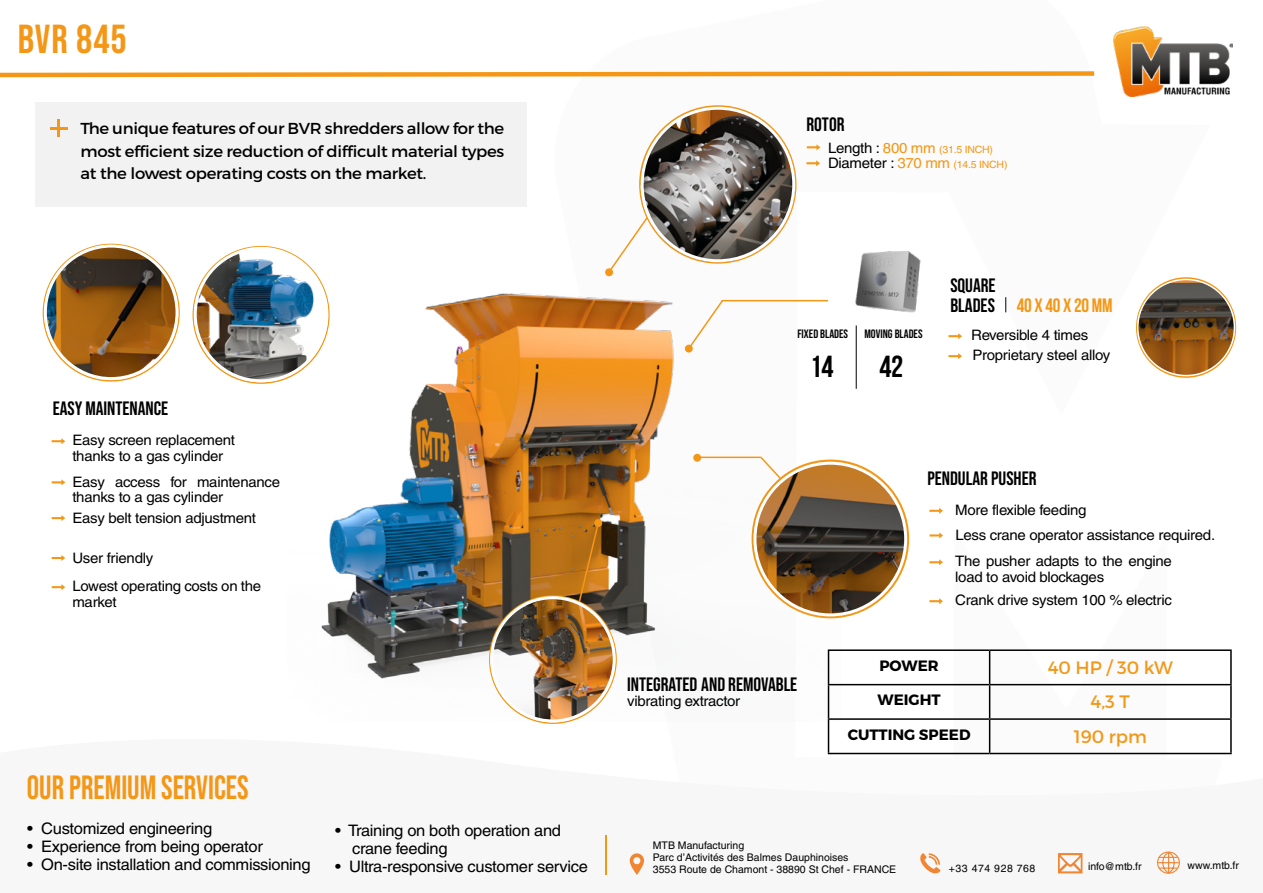
<style>
.page{position:relative;width:1263px;height:893px;background:#fff}
.page>*{position:absolute;margin:0;border:0;box-sizing:border-box;transform-origin:0 0}
.t1{font:40.5px "Bebas Neue";letter-spacing:.025em;color:#f49716}
.t2{font:33.6px "Bebas Neue";color:#f49716;scale:.92 1}
.t3{font:700 30.45px "Bebas Neue";color:#000}
.t4{font:19.35px "Bebas Neue";color:#000}
.t5{font:700 19.35px "Bebas Neue";letter-spacing:-.01em;color:#f49716}
.t6{font:700 19.35px "Bebas Neue";color:#000}
.t7{font:18px "Montserrat";color:#f49716}
.t8{font:15.9px/18px "Helvetica";letter-spacing:-.02em;color:#000;scale:1.04 1}
.t9{font:15.9px/22.5px "Montserrat";letter-spacing:-.02em;color:#000;text-align:justify;scale:1.04 1}
.t10{font:700 15px "Montserrat";color:#000}
.t11{font:14.4px/15.1px "Helvetica";letter-spacing:-.02em;color:#000;scale:1.04 1}
.t12{font:12.15px "Bebas Neue";color:#000}
.t13{font:10.5px/12px "Helvetica";color:#000}
.t14{font:10.5px "Helvetica";letter-spacing:.05em;color:#000}
.t15{font:10.05px/15.1px "Helvetica";letter-spacing:-.02em;color:#f49716;scale:1.04 1}
.s1{font-size:14.4px;color:#000}
.s2{font-size:14.4px}
</style>
<div class="page">
<svg style="left:534px;top:714px;width:698px;height:160px"></svg>
<svg style="left:611px;top:226px;width:29px;height:42px"></svg>
<img style="left:642px;top:108px;width:152px;height:153px">
<div style="left:641px;top:107px;width:154px;height:155px;border:3px solid #fff;border-radius:50%"></div>
<hr style="left:856px;top:325px;width:1px;height:64px;background:#000">
<svg style="left:1005px;top:297px;width:1px;height:15px"></svg>
<svg style="left:807px;top:144px;width:13px;height:6px"></svg>
<svg style="left:806px;top:160px;width:14px;height:6px"></svg>
<svg style="left:948px;top:353px;width:14px;height:6px"></svg>
<svg style="left:948px;top:333px;width:14px;height:6px"></svg>
<svg style="left:929px;top:532px;width:14px;height:6px"></svg>
<svg style="left:929px;top:559px;width:14px;height:6px"></svg>
<svg style="left:929px;top:598px;width:14px;height:6px"></svg>
<svg style="left:929px;top:508px;width:14px;height:6px"></svg>
<svg style="left:0;top:71px;width:1095px;height:7px"></svg>
<img style="left:841px;top:463px;width:65px;height:152px">
<svg style="left:630px;top:853px;width:14px;height:22px"></svg>
<svg style="left:917px;top:853px;width:23px;height:21px"></svg>
<svg style="left:1058px;top:853px;width:24px;height:20px"></svg>
<svg style="left:1157px;top:851px;width:23px;height:23px"></svg>
<img style="left:855px;top:251px;width:66px;height:62px">
<img style="left:1114px;top:26px;width:119px;height:71px">
<img style="left:1138px;top:279px;width:96px;height:97px;border-radius:48px">
<div style="left:1137px;top:279px;width:98px;height:97px;border:2px solid #fff;border-radius:50%"></div>
<hr style="left:605px;top:835px;width:2px;height:40px;background:#f49716">
<img style="left:287px;top:268px;width:554px;height:453px">
<div style="left:36px;top:102px;width:491px;height:104px;background:#f2f2f2"></div>
<hr style="left:57px;top:120px;width:3px;height:17px;background:#f49716">
<hr style="left:50px;top:127px;width:18px;height:3px;background:#f49716">
<img style="left:45px;top:246px;width:132px;height:133px;border-radius:66px">
<div style="left:44px;top:245px;width:135px;height:135px;border:3px solid #fff;border-radius:50%"></div>
<img style="left:492px;top:598px;width:122px;height:123px;border-radius:61px">
<div style="left:490px;top:596px;width:126px;height:126px;border:3px solid #fff;border-radius:50%"></div>
<img style="left:195px;top:248px;width:132px;height:133px;border-radius:66px">
<div style="left:194px;top:247px;width:134px;height:135px;border:3px solid #fff;border-radius:50%"></div>
<svg style="left:52px;top:438px;width:13px;height:6px"></svg>
<svg style="left:52px;top:584px;width:13px;height:6px"></svg>
<svg style="left:52px;top:479px;width:13px;height:6px"></svg>
<svg style="left:52px;top:515px;width:13px;height:6px"></svg>
<svg style="left:52px;top:555px;width:13px;height:6px"></svg>
<hr style="left:828px;top:649px;width:162px;height:2px;background:#000">
<hr style="left:828px;top:651px;width:1px;height:33px;background:#000">
<hr style="left:990px;top:649px;width:242px;height:2px;background:#000">
<hr style="left:989px;top:651px;width:1px;height:33px;background:#000">
<hr style="left:1230px;top:651px;width:2px;height:33px;background:#000">
<hr style="left:828px;top:684px;width:162px;height:1px;background:#000">
<hr style="left:828px;top:685px;width:1px;height:33px;background:#000">
<hr style="left:990px;top:684px;width:242px;height:1px;background:#000">
<hr style="left:989px;top:685px;width:1px;height:33px;background:#000">
<hr style="left:1230px;top:685px;width:2px;height:33px;background:#000">
<hr style="left:828px;top:718px;width:162px;height:2px;background:#000">
<hr style="left:828px;top:720px;width:1px;height:33px;background:#000">
<hr style="left:990px;top:718px;width:242px;height:2px;background:#000">
<hr style="left:989px;top:720px;width:1px;height:33px;background:#000">
<hr style="left:1230px;top:720px;width:2px;height:33px;background:#000">
<hr style="left:828px;top:753px;width:162px;height:1px;background:#000">
<hr style="left:990px;top:753px;width:242px;height:1px;background:#000">
<svg style="left:577px;top:520px;width:24px;height:83px;background:#af6d1a"></svg>
<div style="left:594px;top:519px;width:8px;height:8px;border:2px solid #f49716;border-radius:50%"></div>
<h1 class="t1" style="left:18px;top:16px;width:111px">BVR 845</h1>
<p class="t9" style="left:80px;top:117px;width:409px">The unique features of our BVR shredders allow for the most efficient size reduction of difficult material types at the lowest operating costs on the market.</p>
<h3 class="t4" style="left:53px;top:397px;width:117px">EASY MAINTENANCE</h3>
<p class="t11" style="left:72px;top:433px;width:158px">Easy screen replacement thanks to a gas cylinder</p>
<p class="t11" style="left:72px;top:474px;width:201px">Easy access for maintenance thanks to a gas cylinder</p>
<p class="t11" style="left:72px;top:510px;width:178px">Easy belt tension adjustment</p>
<p class="t11" style="left:72px;top:550px;width:79px">User friendly</p>
<p class="t11" style="left:72px;top:579px;width:183px">Lowest operating costs on the market</p>
<h2 class="t2" style="left:27px;top:768px;width:242px">OUR PREMIUM SERVICES</h2>
<p class="t8" style="left:27px;top:820px;width:179px">• Customized engineering</p>
<p class="t8" style="left:27px;top:838px;width:228px">• Experience from being operator</p>
<p class="t8" style="left:27px;top:856px;width:274px">• On-site installation and commissioning</p>
<p class="t8" style="left:352px;top:821px;width:202px;text-indent:-17px">• Training on both operation and crane feeding</p>
<p class="t8" style="left:335px;top:857px;width:244px">• Ultra-responsive customer service</p>
<h3 class="t4" style="left:806px;top:113px;width:40px">ROTOR</h3>
<p class="t15" style="left:828px;top:142px;width:174px"><span class="s1">Length :</span> <span class="s2">800 mm</span> (31.5 INCH)<br><span class="s1">Diameter :</span> <span class="s2">370 mm</span> (14.5 INCH)</p>
<h3 class="t4" style="left:950px;top:274px;width:47px">SQUARE</h3>
<h3 class="t6" style="left:950px;top:295px;width:46px">BLADES</h3>
<h3 class="t5" style="left:1017px;top:295px;width:97px">40 X 40 X 20 MM</h3>
<p class="t12" style="left:797px;top:327px;width:52px">FIXED BLADES</p>
<p class="t12" style="left:864px;top:327px;width:60px">MOVING BLADES</p>
<p class="t11" style="left:971px;top:325px;width:135px;line-height:20.2px">Reversible 4 times<br>Proprietary steel alloy</p>
<h3 class="t3" style="left:810px;top:349px;width:25px">14</h3>
<h3 class="t3" style="left:879px;top:349px;width:25px">42</h3>
<h3 class="t4" style="left:927px;top:468px;width:111px">PENDULAR PUSHER</h3>
<p class="t11" style="left:955px;top:502px;width:128px">More flexible feeding</p>
<h3 class="t4" style="left:627px;top:673px;width:172px">INTEGRATED AND REMOVABLE</h3>
<p class="t11" style="left:627px;top:693px;width:110px">vibrating extractor</p>
<p class="t11" style="left:955px;top:521px;width:251px;line-height:26.8px">Less crane operator assistance required.<br>The pusher adapts to the engine</p>
<p class="t11" style="left:955px;top:565px;width:210px;line-height:23.9px">load to avoid blockages<br>Crank drive system 100 % electric</p>
<p class="t10" style="left:879px;top:656px;width:61px">POWER</p>
<p class="t7" style="left:1048px;top:656px;width:127px">40 HP / 30 kW</p>
<p class="t10" style="left:877px;top:690px;width:65px">WEIGHT</p>
<p class="t7" style="left:1090px;top:691px;width:41px">4,3 T</p>
<p class="t10" style="left:848px;top:725px;width:124px">CUTTING SPEED</p>
<p class="t7" style="left:1074px;top:725px;width:75px">190 rpm</p>
<p class="t13" style="left:653px;top:840px;width:245px">MTB Manufacturing<br>Parc d’Activités des Balmes Dauphinoises<br>3553 Route de Chamont - 38890 St Chef - FRANCE</p>
<p class="t14" style="left:949px;top:862px;width:88px">+33 474 928 768</p>
<p class="t13" style="left:1088px;top:860px;width:55px">info@mtb.fr</p>
<p class="t13" style="left:1187px;top:860px;width:53px">www.mtb.fr</p>
</div>
